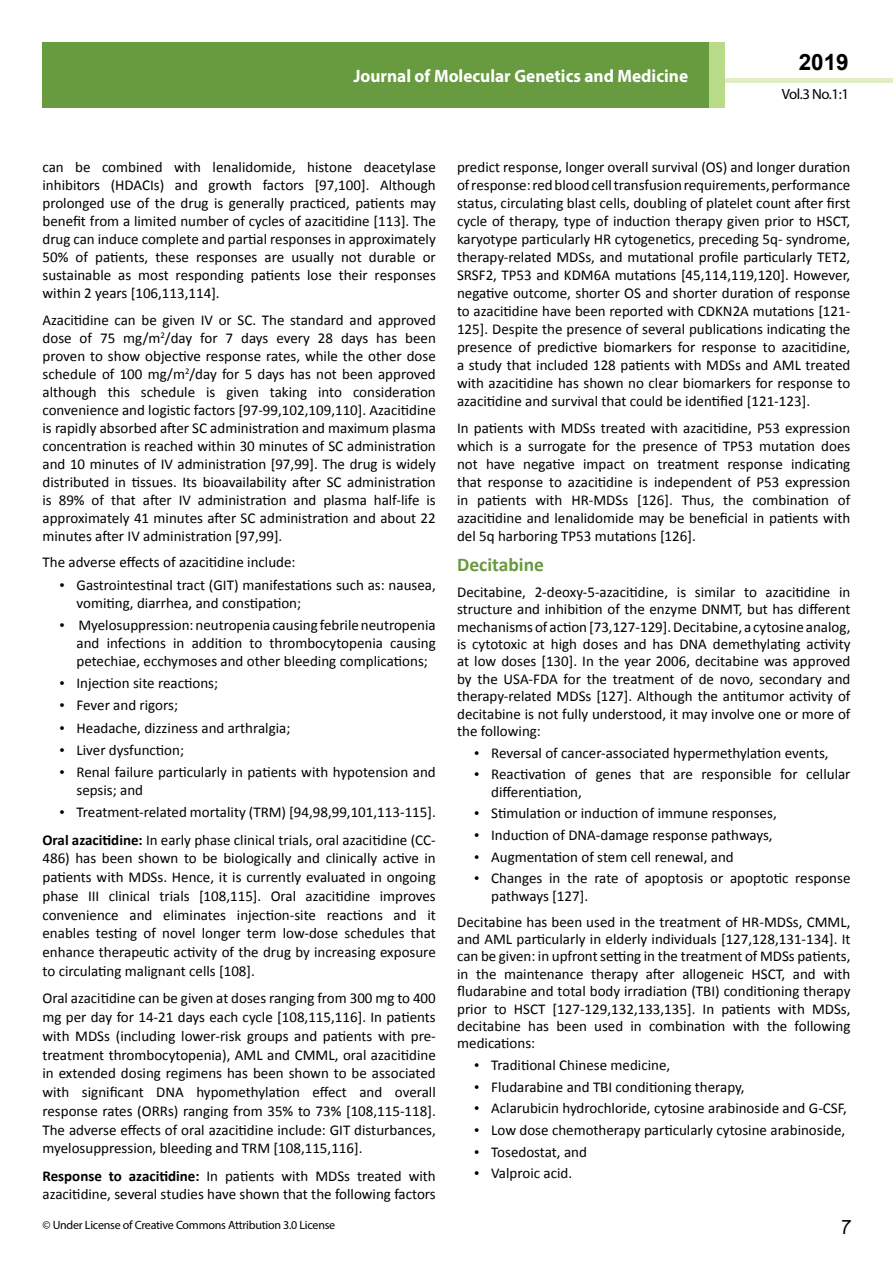
<style>
.page{position:relative;width:893px;height:1263px;background:#fff}
.page>*{position:absolute;margin:0;border:0;box-sizing:border-box;transform-origin:0 0}
.t1{font:25.5px "Tunga";color:#000}
.t2{font:700 22.5px "Arial";color:#000}
.t3{font:700 19.5px "Calibri";color:#689a40}
.t4{font:700 18px "Myriad Pro";color:#fff;scale:.96 1}
.t5{font:15px/18px "Calibri";color:#000;text-align:justify}
.t6{font:14.85px "Myriad Pro";color:#000}
.t7{font:12px "Myriad Pro";letter-spacing:-.02em;color:#000}
.s1{font-family:"Times New Roman"}
.s2{font-weight:700}
</style>
<div class="page">
<div style="left:43px;top:42px;width:666px;height:66px;background:#689a40"></div>
<div style="left:709px;top:42px;width:16px;height:66px;background:#b9da89"></div>
<hr style="left:725px;top:78px;width:168px;height:4px;background:#e1eec5">
<p class="t4" style="left:353px;top:64px;width:350px">Journal of Molecular Genetics and Medicine</p>
<p class="t4" style="left:585px;top:74px;width:128px">ISSN 1698-9465</p>
<h2 class="t2" style="left:799px;top:47px;width:52px">2019</h2>
<p class="t6" style="left:782px;top:84px;width:69px">Vol.3 No.1:1</p>
<p class="t5" style="left:42px;top:158px;width:395px">can be combined with lenalidomide, histone deacetylase inhibitors (HDACIs) and growth factors [97,100]. Although prolonged use of the drug is generally practiced, patients may benefit from a limited number of cycles of azacitidine [113]. The drug can induce complete and partial responses in approximately 50% of patients, these responses are usually not durable or sustainable as most responding patients lose their responses within 2 years [106,113,114].</p>
<p class="t5" style="left:43px;top:311px;width:395px">Azacitidine can be given IV or SC. The standard and approved dose of 75 mg/m<sup>2</sup>/day for 7 days every 28 days has been proven to show objective response rates, while the other dose schedule of 100 mg/m<sup>2</sup>/day for 5 days has not been approved although this schedule is given taking into consideration convenience and logistic factors [97-99,102,109,110]. Azacitidine is rapidly absorbed after SC administration and maximum plasma concentration is reached within 30 minutes of SC administration and 10 minutes of IV administration [97,99]. The drug is widely distributed in tissues. Its bioavailability after SC administration is 89% of that after IV administration and plasma half-life is approximately 41 minutes after SC administration and about 22 minutes after IV administration [97,99].</p>
<p class="t5" style="left:43px;top:553px;width:255px">The adverse effects of azacitidine include:</p>
<p class="t5" style="left:77px;top:576px;width:361px;text-indent:-17px"><span class="s1">•</span> Gastrointestinal tract (GIT) manifestations such as: nausea, vomiting, diarrhea, and constipation;</p>
<p class="t5" style="left:76px;top:616px;width:361px;text-indent:-17px"><span class="s1">•</span> Myelosuppression:neutropenia causing febrileneutropenia and infections in addition to thrombocytopenia causing petechiae, ecchymoses and other bleeding complications;</p>
<p class="t5" style="left:60px;top:674px;width:160px"><span class="s1">•</span> Injection site reactions;</p>
<p class="t5" style="left:60px;top:696px;width:120px"><span class="s1">•</span> Fever and rigors;</p>
<p class="t5" style="left:60px;top:719px;width:232px"><span class="s1">•</span> Headache, dizziness and arthralgia;</p>
<p class="t5" style="left:60px;top:741px;width:126px"><span class="s1">•</span> Liver dysfunction;</p>
<p class="t5" style="left:76px;top:763px;width:361px;text-indent:-17px"><span class="s1">•</span> Renal failure particularly in patients with hypotension and sepsis; and</p>
<p class="t5" style="left:42px;top:799px;width:395px;line-height:27.3px;text-align:right"><span class="s1">•</span> Treatment-related mortality (TRM) [94,98,99,101,113-115].<br><span class="s2">Oral azacitidine:</span> In early phase clinical trials, oral azacitidine (CC-</p>
<p class="t5" style="left:42px;top:849px;width:395px;line-height:18.8px">486) has been shown to be biologically and clinically active in patients with MDSs. Hence, it is currently evaluated in ongoing phase III clinical trials [108,115]. Oral azacitidine improves convenience and eliminates injection-site reactions and it enables testing of novel longer term low-dose schedules that enhance therapeutic activity of the drug by increasing exposure to circulating malignant cells [108].</p>
<p class="t5" style="left:42px;top:989px;width:395px;line-height:18.8px">Oral azacitidine can be given at doses ranging from 300 mg to 400 mg per day for 14-21 days each cycle [108,115,116]. In patients with MDSs (including lower-risk groups and patients with pre&shy;treatment thrombocytopenia), AML and CMML, oral azacitidine in extended dosing regimens has been shown to be associated with significant DNA hypomethylation effect and overall response rates (ORRs) ranging from 35% to 73% [108,115-118].<br>The adverse effects of oral azacitidine include: GIT disturbances, myelosuppression, bleeding and TRM [108,115,116].</p>
<p class="t5" style="left:42px;top:1166px;width:395px;line-height:18.8px"><span class="s2">Response to azacitidine:</span> In patients with MDSs treated with azacitidine, several studies have shown that the following factors</p>
<p class="t7" style="left:43px;top:1218px;width:294px">© Under License of Creative Commons Attribution 3.0 License</p>
<p class="t5" style="left:457px;top:158px;width:395px">predict response, longer overall survival (OS) and longer duration ofresponse:redbloodcelltransfusionrequirements,performance status, circulating blast cells, doubling of platelet count after first cycle of therapy, type of induction therapy given prior to HSCT, karyotype particularly HR cytogenetics, preceding 5q- syndrome, therapy-related MDSs, and mutational profile particularly TET2, SRSF2, TP53 and KDM6A mutations [45,114,119,120]. However, negative outcome, shorter OS and shorter duration of response to azacitidine have been reported with CDKN2A mutations [121- 125]. Despite the presence of several publications indicating the presence of predictive biomarkers for response to azacitidine, a study that included 128 patients with MDSs and AML treated with azacitidine has shown no clear biomarkers for response to azacitidine and survival that could be identified [121-123].</p>
<p class="t5" style="left:457px;top:419px;width:395px">In patients with MDSs treated with azacitidine, P53 expression which is a surrogate for the presence of TP53 mutation does not have negative impact on treatment response indicating that response to azacitidine is independent of P53 expression in patients with HR-MDSs [126]. Thus, the combination of azacitidine and lenalidomide may be beneficial in patients with del 5q harboring TP53 mutations [126].</p>
<h3 class="t3" style="left:457px;top:552px;width:88px">Decitabine</h3>
<p class="t5" style="left:457px;top:583px;width:395px;line-height:17.4px">Decitabine, 2-deoxy-5-azacitidine, is similar to azacitidine in structure and inhibition of the enzyme DNMT, but has different mechanisms of action [73,127-129].Decitabine, a cytosine analog, is cytotoxic at high doses and has DNA demethylating activity at low doses [130]. In the year 2006, decitabine was approved by the USA-FDA for the treatment of de novo, secondary and therapy-related MDSs [127]. Although the antitumor activity of decitabine is not fully understood, it may involve one or more of the following:</p>
<p class="t5" style="left:474px;top:744px;width:356px"><span class="s1">•</span> Reversal of cancer-associated hypermethylation events,</p>
<p class="t5" style="left:491px;top:766px;width:361px;line-height:17.4px;text-indent:-17px"><span class="s1">•</span> Reactivation of genes that are responsible for cellular differentiation,</p>
<p class="t5" style="left:474px;top:804px;width:304px"><span class="s1">•</span> Stimulation or induction of immune responses,</p>
<p class="t5" style="left:474px;top:826px;width:300px"><span class="s1">•</span> Induction of DNA-damage response pathways,</p>
<p class="t5" style="left:474px;top:848px;width:261px"><span class="s1">•</span> Augmentation of stem cell renewal, and</p>
<p class="t5" style="left:491px;top:870px;width:361px;line-height:17.4px;text-indent:-17px"><span class="s1">•</span> Changes in the rate of apoptosis or apoptotic response pathways [127].</p>
<p class="t5" style="left:457px;top:913px;width:395px;line-height:17.4px">Decitabine has been used in the treatment of HR-MDSs, CMML, and AML particularly in elderly individuals [127,128,131-134]. It can be given: in upfront setting in the treatment of MDSs patients, in the maintenance therapy after allogeneic HSCT, and with fludarabine and total body irradiation (TBI) conditioning therapy prior to HSCT [127-129,132,133,135]. In patients with MDSs, decitabine has been used in combination with the following medications:</p>
<p class="t5" style="left:474px;top:1056px;width:197px"><span class="s1">•</span> Traditional Chinese medicine,</p>
<p class="t5" style="left:474px;top:1078px;width:272px"><span class="s1">•</span> Fludarabine and TBI conditioning therapy,</p>
<p class="t5" style="left:474px;top:1099px;width:374px"><span class="s1">•</span> Aclarubicin hydrochloride, cytosine arabinoside and G-CSF,</p>
<p class="t5" style="left:474px;top:1121px;width:373px"><span class="s1">•</span> Low dose chemotherapy particularly cytosine arabinoside,</p>
<p class="t5" style="left:474px;top:1143px;width:114px"><span class="s1">•</span> Tosedostat, and</p>
<p class="t5" style="left:474px;top:1164px;width:99px"><span class="s1">•</span> Valproic acid.</p>
<h1 class="t1" style="left:841px;top:1210px;width:11px">7</h1>
</div>
